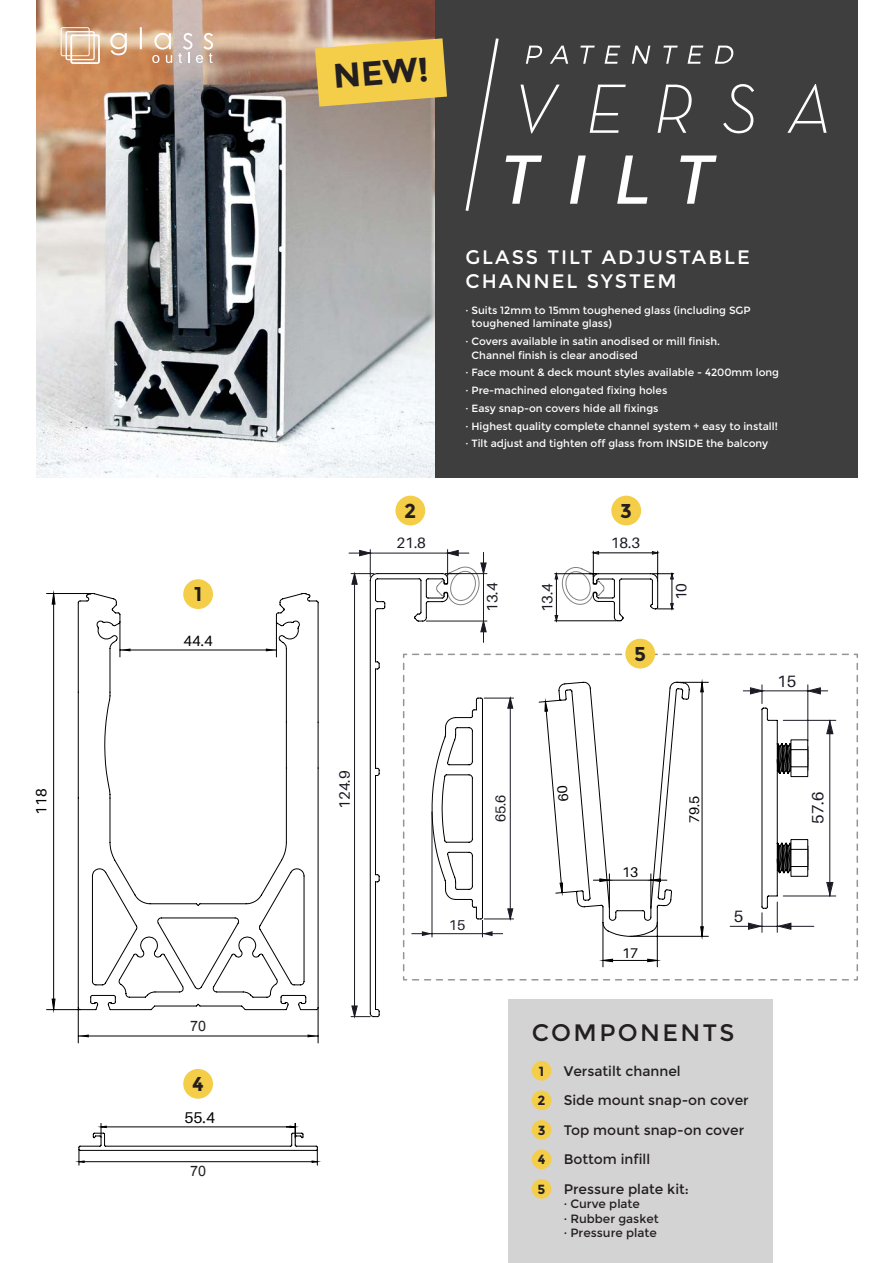
<style>
.page{position:relative;width:893px;height:1263px;background:#fff}
.page>*{position:absolute;margin:0;border:0;box-sizing:border-box;transform-origin:0 0}
.t1{font:700 34.05px "Montserrat";color:#231f20}
.t2{font:23.7px "Montserrat";letter-spacing:.1em;color:#231f20}
.t3{font:700 20.1px "Montserrat";color:#231f20}
.t4{font:19.5px/23.4px "Montserrat";letter-spacing:.1em;color:#fff}
.t5{font:16.35px "Aileron";color:#1a1a24}
.t6{font:15.6px "Aileron";color:#000}
.t7{font:15px "Aileron";color:#1a1a24}
.t8{font:15px "Aileron";color:#000}
.t9{font:14.4px "Arial";color:#231f20}
.t10{font:14.25px "Aileron";color:#1a1a24}
.t11{font:13.95px "Aileron";color:#000}
.t12{font:13.8px "Montserrat";color:#231f20}
.t13{font:700 13.2px "Montserrat";color:#231f20}
.t14{font:12px "Montserrat";color:#231f20}
.t15{font:10.5px "Montserrat";color:#fff}
</style>
<div class="page">
<div style="left:434px;top:0;width:424px;height:477px;background:#3e3e3f"></div>
<div style="left:508px;top:1000px;width:264px;height:263px;background:#d4d3d3"></div>
<img style="left:36px;top:0;width:398px;height:477px">
<svg style="left:466px;top:38px;width:33px;height:173px"></svg>
<svg style="left:315px;top:38px;width:132px;height:69px;background:#e6c254"></svg>
<svg style="left:520px;top:85px;width:40px;height:48px"></svg>
<svg style="left:590px;top:85px;width:36px;height:48px"></svg>
<svg style="left:658px;top:85px;width:34px;height:48px"></svg>
<svg style="left:723px;top:84px;width:31px;height:49px"></svg>
<svg style="left:787px;top:84px;width:40px;height:49px"></svg>
<svg style="left:506px;top:155px;width:36px;height:49px"></svg>
<svg style="left:570px;top:155px;width:16px;height:49px"></svg>
<svg style="left:617px;top:155px;width:30px;height:49px"></svg>
<svg style="left:680px;top:155px;width:37px;height:49px"></svg>
<svg style="left:526px;top:46px;width:208px;height:18px"></svg>
<hr style="left:78px;top:1036px;width:240px;height:1px;background:#000">
<hr style="left:318px;top:1008px;width:1px;height:35px;background:#000">
<hr style="left:78px;top:1008px;width:1px;height:35px;background:#000">
<hr style="left:47px;top:593px;width:46px;height:1px;background:#000">
<hr style="left:47px;top:1009px;width:33px;height:1px;background:#000">
<svg style="left:307px;top:1034px;width:11px;height:3px"></svg>
<svg style="left:78px;top:1034px;width:11px;height:3px"></svg>
<svg style="left:51px;top:594px;width:5px;height:416px"></svg>
<svg style="left:77px;top:593px;width:242px;height:418px"></svg>
<hr style="left:120px;top:650px;width:156px;height:1px;background:#000">
<hr style="left:276px;top:622px;width:1px;height:35px;background:#000">
<hr style="left:120px;top:622px;width:1px;height:35px;background:#000">
<svg style="left:266px;top:648px;width:10px;height:3px"></svg>
<svg style="left:120px;top:648px;width:11px;height:3px"></svg>
<svg style="left:78px;top:1123px;width:240px;height:42px"></svg>
<div style="left:183px;top:579px;width:30px;height:30px;background:#f4cd49;border-radius:50%"></div>
<div style="left:532px;top:1061px;width:19px;height:20px;background:#f4cd49;border-radius:50%"></div>
<div style="left:532px;top:1090px;width:19px;height:20px;background:#f4cd49;border-radius:50%"></div>
<div style="left:532px;top:1120px;width:19px;height:20px;background:#f4cd49;border-radius:50%"></div>
<div style="left:532px;top:1149px;width:19px;height:20px;background:#f4cd49;border-radius:50%"></div>
<div style="left:532px;top:1179px;width:19px;height:20px;background:#f4cd49;border-radius:50%"></div>
<div style="left:395px;top:496px;width:30px;height:29px;background:#f4cd49;border-radius:50%"></div>
<div style="left:611px;top:496px;width:30px;height:29px;background:#f4cd49;border-radius:50%"></div>
<div style="left:183px;top:1069px;width:30px;height:30px;background:#f4cd49;border-radius:50%"></div>
<div style="left:61px;top:27px;width:29px;height:29px;border:1px solid #fff;border-radius:2px"></div>
<div style="left:66px;top:31px;width:29px;height:29px;border:1px solid #fff;border-radius:2px"></div>
<div style="left:70px;top:34px;width:30px;height:30px;border:2px solid #fff;border-radius:2px"></div>
<svg style="left:110px;top:27px;width:103px;height:36px;background:#d7b69d"></svg>
<svg style="left:349px;top:550px;width:509px;height:467px"></svg>
<h3 class="t8" style="left:33px;top:814px;width:27px;rotate:-90deg">118</h3>
<p class="t3" style="left:194px;top:582px;width:10px">1</p>
<h3 class="t8" style="left:184px;top:632px;width:31px">44.4</h3>
<p class="t9" style="left:190px;top:1017px;width:17px">70</p>
<p class="t3" style="left:192px;top:1072px;width:13px">4</p>
<h3 class="t6" style="left:185px;top:1109px;width:32px">55.4</h3>
<p class="t9" style="left:190px;top:1161px;width:17px">70</p>
<p class="t1" style="left:331px;top:57px;width:97px;rotate:-5deg">NEW!</p>
<h3 class="t7" style="left:336px;top:809px;width:40px;rotate:-90deg">124.9</h3>
<p class="t4" style="left:466px;top:246px;width:286px">GLASS TILT ADJUSTABLE<br>CHANNEL SYSTEM</p>
<p class="t15" style="left:466px;top:304px;width:287px">· Suits 12mm to 15mm toughened glass (including SGP</p>
<p class="t15" style="left:472px;top:317px;width:142px">toughened laminate glass)</p>
<p class="t15" style="left:466px;top:335px;width:256px">· Covers available in satin anodised or mill finish.</p>
<p class="t15" style="left:472px;top:349px;width:168px">Channel finish is clear anodised</p>
<p class="t15" style="left:466px;top:366px;width:315px">· Face mount &amp; deck mount styles available - 4200mm long</p>
<p class="t15" style="left:466px;top:384px;width:203px">· Pre-machined elongated fixing holes</p>
<p class="t15" style="left:466px;top:402px;width:195px">· Easy snap-on covers hide all fixings</p>
<p class="t15" style="left:466px;top:420px;width:314px">· Highest quality complete channel system + easy to install!</p>
<p class="t15" style="left:466px;top:437px;width:304px">· Tilt adjust and tighten off glass from INSIDE the balcony</p>
<p class="t3" style="left:404px;top:499px;width:14px">2</p>
<p class="t3" style="left:620px;top:499px;width:13px">3</p>
<h3 class="t7" style="left:397px;top:534px;width:31px">21.8</h3>
<h3 class="t7" style="left:484px;top:612px;width:31px;rotate:-90deg">13.4</h3>
<h3 class="t7" style="left:611px;top:534px;width:31px">18.3</h3>
<h3 class="t7" style="left:539px;top:612px;width:31px;rotate:-90deg">13.4</h3>
<h3 class="t7" style="left:673px;top:600px;width:19px;rotate:-90deg">10</h3>
<p class="t3" style="left:634px;top:642px;width:13px">5</p>
<h3 class="t5" style="left:777px;top:673px;width:21px">15</h3>
<h3 class="t10" style="left:449px;top:917px;width:18px">15</h3>
<h3 class="t10" style="left:493px;top:822px;width:29px;rotate:-90deg">65.6</h3>
<h3 class="t11" style="left:622px;top:865px;width:18px">13</h3>
<h3 class="t11" style="left:622px;top:945px;width:18px">17</h3>
<h3 class="t11" style="left:687px;top:823px;width:29px;rotate:-90deg">79.5</h3>
<h3 class="t5" style="left:734px;top:908px;width:11px">5</h3>
<p class="t2" style="left:532px;top:1019px;width:204px">COMPONENTS</p>
<p class="t13" style="left:539px;top:1063px;width:7px">1</p>
<p class="t12" style="left:564px;top:1063px;width:119px">Versatilt channel</p>
<p class="t13" style="left:538px;top:1092px;width:10px">2</p>
<p class="t12" style="left:564px;top:1092px;width:187px">Side mount snap-on cover</p>
<p class="t13" style="left:538px;top:1122px;width:9px">3</p>
<p class="t12" style="left:564px;top:1122px;width:182px">Top mount snap-on cover</p>
<p class="t13" style="left:538px;top:1151px;width:9px">4</p>
<p class="t12" style="left:564px;top:1151px;width:88px">Bottom infill</p>
<p class="t12" style="left:564px;top:1181px;width:127px">Pressure plate kit:</p>
<p class="t14" style="left:564px;top:1197px;width:78px">· Curve plate</p>
<p class="t14" style="left:564px;top:1211px;width:97px">· Rubber gasket</p>
<p class="t14" style="left:564px;top:1226px;width:95px">· Pressure plate</p>
<p class="t13" style="left:538px;top:1181px;width:9px">5</p>
<h3 class="t5" style="left:809px;top:824px;width:34px;rotate:-90deg">57.6</h3>
</div>
